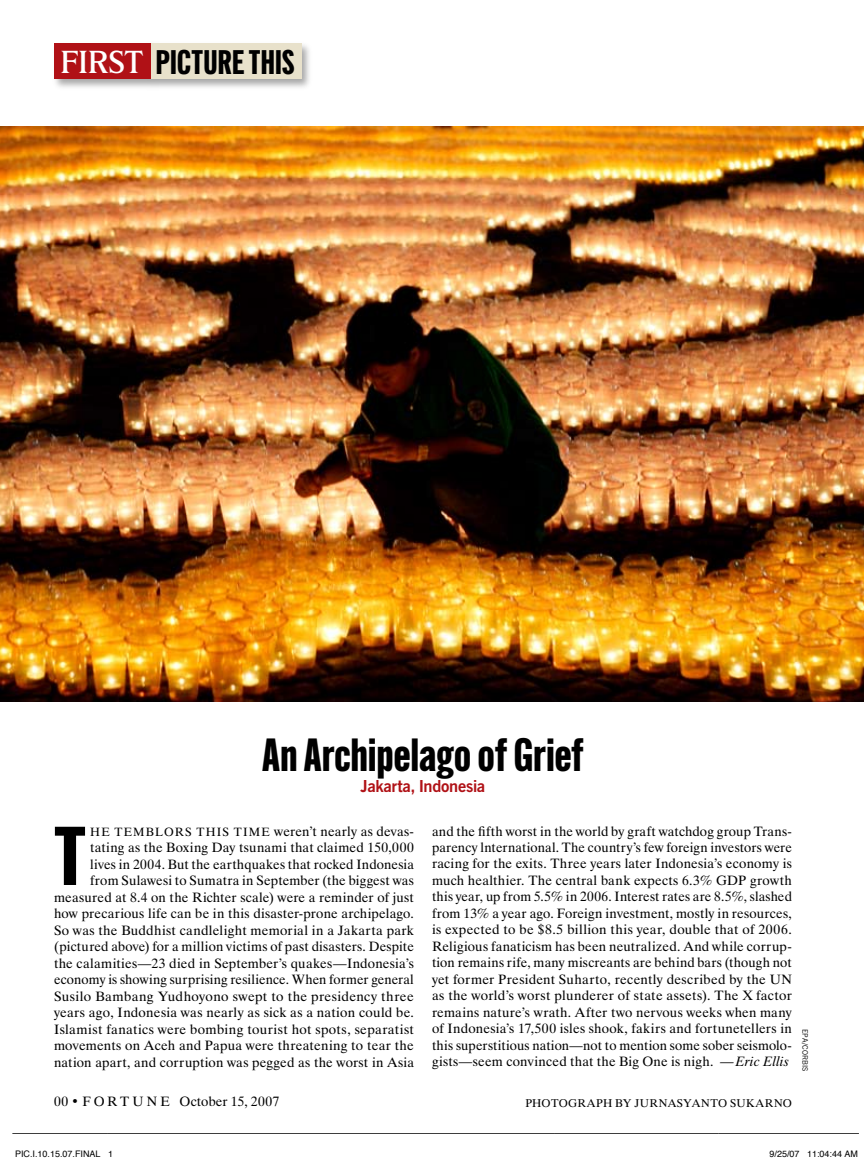
<style>
.page{position:relative;width:864px;height:1161px;background:#fff}
.page>*{position:absolute;margin:0;border:0;box-sizing:border-box;transform-origin:0 0}
.t1{font:80.55px "News Gothic TD X Bold Comp D";color:#000;scale:1.12 1}
.t2{font:45px "News Gothic TD X Bold Comp D";letter-spacing:-.01em;color:#000}
.t3{font:33px "News Gothic TD X Bold Comp D";letter-spacing:.005em;color:#000}
.t4{font:700 18px "News Gothic BT";color:#000}
.t5{font:700 16.5px "News Gothic BT";letter-spacing:-.015em;color:#b01116}
.t6{font:13.5px/16.5px "Dutch 801 BT";letter-spacing:.015em;color:#000;text-align:right}
.t7{font:11.25px "Dutch 801 BT";letter-spacing:.045em;color:#000}
.t8{font:9px "Helvetica";color:#000}
.t9{font:7.5px "News Gothic BT";letter-spacing:.015em;color:#000}
.s1{font-family:"Fortune Titling";font-size:31.65px;color:#fff}
.s2{font-size:12px}
.s3{font-style:italic}
</style>
<div class="page">
<hr style="left:12px;top:1133px;width:95px;height:1px;background:#000">
<hr style="left:107px;top:1133px;width:447px;height:1px;background:#000">
<hr style="left:554px;top:1133px;width:165px;height:1px;background:#000">
<hr style="left:719px;top:1133px;width:140px;height:1px;background:#000">
<img style="left:0;top:126px;width:864px;height:576px">
<div style="left:51px;top:40px;width:263px;height:52px;background:#000;opacity:.35"></div>
<div style="left:146px;top:44px;width:156px;height:36px;background:#e8e1cb"></div>
<div style="left:54px;top:44px;width:96px;height:36px;background:#b01116"></div>
<h3 class="t3" style="left:61px;top:43px;width:236px"><span class="s1">FIRST</span> picture this</h3>
<h2 class="t2" style="left:262px;top:728px;width:323px">An Archipelago of Grief</h2>
<p class="t5" style="left:361px;top:776px;width:126px">Jakarta, Indonesia</p>
<p class="t6" style="left:54px;top:822px;width:362px"><span class="s2">he te mblor s t his t ime</span> weren’t nearly as devas&shy;tating as the Boxing Day tsunami that claimed 150,000<br>lives in 2004. But the earthquakes that rocked Indonesia<br>from Sulawesi to Sumatra in September (the biggest was measured at 8.4 on the Richter scale) were a reminder of just how precarious life can be in this disaster-prone archipelago.<br>So was the Buddhist candlelight memorial in a Jakarta park (pictured above) for a million victims of past disasters. Despite the calamities—23 died in September’s quakes—Indonesia’s economy is showing surprising resilience. When former general Susilo Bambang Yudhoyono swept to the presidency three years ago, Indonesia was nearly as sick as a nation could be.<br>Islamist fanatics were bombing tourist hot spots, separatist movements on Aceh and Papua were threatening to tear the nation apart, and corruption was pegged as the worst in Asia</p>
<p class="t6" style="left:432px;top:822px;width:362px;text-align:justify">and the fifth worst in the world by graft watchdog group Trans&shy;parency lnternational. The country’s few foreign investors were racing for the exits. Three years later Indonesia’s economy is much healthier. The central bank expects 6.3% GDP growth this year, up from 5.5% in 2006. Interest rates are 8.5%, slashed from 13% a year ago. Foreign investment, mostly in resources, is expected to be $8.5 billion this year, double that of 2006.<br>Religious fanaticism has been neutralized. And while corrup&shy;tion remains rife, many miscreants are behind bars (though not yet former President Suharto, recently described by the UN as the world’s worst plunderer of state assets). The X factor remains nature’s wrath. After two nervous weeks when many of Indonesia’s 17,500 isles shook, fakirs and fortunetellers in this superstitious nation—not to mention some sober seismolo&shy;gists—seem convinced that the Big One is nigh. <span class="s3">— Eric Ellis</span></p>
<h1 class="t1" style="left:54px;top:808px;width:28px">T</h1>
<p class="t9" style="left:810px;top:1029px;width:44px;rotate:90deg">EPA/CORBIS</p>
<p class="t6" style="left:54px;top:1093px;width:227px">00 • F O R T U N E October 15, 2007</p>
<p class="t7" style="left:525px;top:1096px;width:268px">PHOTOGRAPH BY JURNASYANTO SUKARNO</p>
<h3 class="t4" style="left:19px;top:1142px;width:11px">L</h3>
<p class="t8" style="left:15px;top:1146px;width:100px">PIC.I.10.15.07.FINAL 1</p>
<p class="t8" style="left:770px;top:1146px;width:90px">9/25/07 11:04:44 AM</p>
</div>
